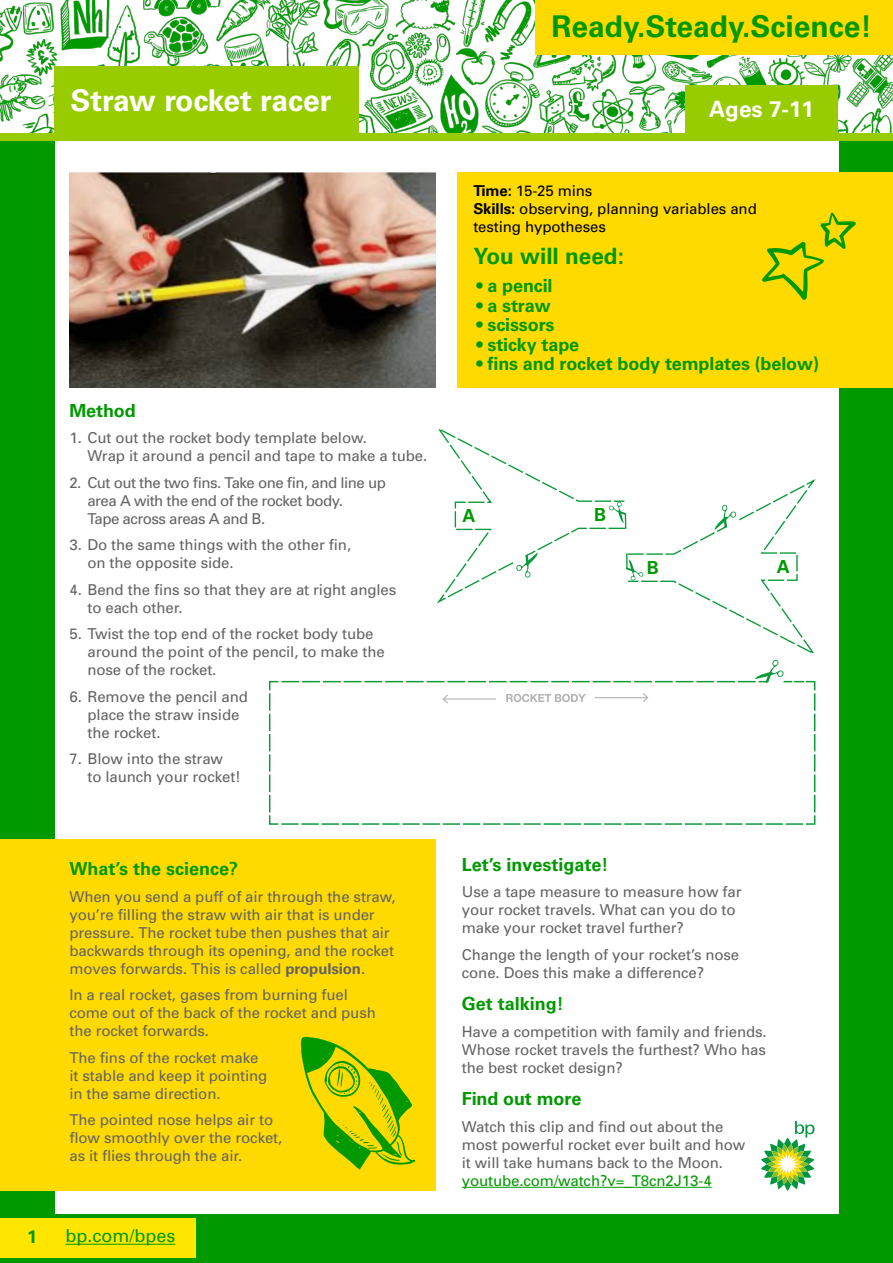
<style>
.page{position:relative;width:893px;height:1263px;background:#fff}
.page>*{position:absolute;margin:0;border:0;box-sizing:border-box;transform-origin:0 0}
.t1{font:700 30px "Univers LT Std";color:#090}
.t2{font:700 30px "Univers LT Std";color:#fff}
.t3{font:700 22.5px "Univers";color:#090}
.t4{font:700 22.5px "Univers";color:#fff}
.t5{font:700 18px "Univers";letter-spacing:-.005em;color:#090}
.t6{font:18px "Univers LT Std";color:#090}
.t7{font:700 18px "Univers LT Std";color:#090}
.t8{font:15px/18px "Univers";letter-spacing:-.005em;color:#646363}
.t9{font:15px/18px "Univers";letter-spacing:-.035em;color:#646363}
.t10{font:15px/18px "Univers";letter-spacing:-.005em;color:#000}
.t11{font:15px "Univers";letter-spacing:-.005em;color:#090}
.s1{font-weight:700}
</style>
<div class="page">
<img style="left:0;top:0;width:893px;height:133px">
<div style="left:0;top:140px;width:893px;height:1123px;background:#090"></div>
<div style="left:0;top:1218px;width:196px;height:40px;background:#ffe600"></div>
<div style="left:55px;top:133px;width:783px;height:1080px;background:#fff"></div>
<hr style="left:65px;top:1244px;width:110px;height:1px;background:#090">
<div style="left:0;top:133px;width:893px;height:7px;background:#9c0"></div>
<svg style="left:761px;top:1121px;width:53px;height:70px"></svg>
<div style="left:55px;top:66px;width:304px;height:67px;background:#9c0"></div>
<div style="left:0;top:840px;width:436px;height:351px;background:#ffda00"></div>
<div style="left:457px;top:172px;width:436px;height:216px;background:#ffda00"></div>
<div style="left:686px;top:85px;width:152px;height:48px;background:#9c0"></div>
<hr style="left:462px;top:1187px;width:250px;height:1px;background:#090">
<svg style="left:762px;top:213px;width:94px;height:87px"></svg>
<div style="left:536px;top:0;width:357px;height:55px;background:#ffda00"></div>
<svg style="left:269px;top:429px;width:547px;height:396px"></svg>
<img style="left:69px;top:172px;width:367px;height:216px">
<svg style="left:301px;top:1037px;width:114px;height:132px"></svg>
<h1 class="t1" style="left:551px;top:8px;width:322px">Ready.Steady.Science!</h1>
<h1 class="t2" style="left:70px;top:83px;width:262px">Straw rocket racer</h1>
<h2 class="t4" style="left:709px;top:96px;width:107px">Ages 7-11</h2>
<p class="t5" style="left:69px;top:400px;width:68px">Method</p>
<p class="t8" style="left:87px;top:429px;width:341px;text-indent:-18px">1. Cut out the rocket body template below.<br>Wrap it around a pencil and tape to make a tube.</p>
<p class="t9" style="left:87px;top:473px;width:300px;text-indent:-18px">2. Cut out the two fins. Take one fin, and line up area A with the end of the rocket body.<br>Tape across areas A and B.</p>
<p class="t8" style="left:87px;top:536px;width:265px;text-indent:-18px">3. Do the same things with the other fin, on the opposite side.</p>
<p class="t8" style="left:87px;top:580px;width:310px;text-indent:-18px">4. Bend the fins so that they are at right angles to each other.</p>
<p class="t8" style="left:87px;top:625px;width:299px;text-indent:-18px">5. Twist the top end of the rocket body tube around the point of the pencil, to make the nose of the rocket.</p>
<p class="t8" style="left:87px;top:687px;width:162px;text-indent:-18px">6. Remove the pencil and place the straw inside the rocket.</p>
<p class="t8" style="left:87px;top:750px;width:155px;text-indent:-18px">7. Blow into the straw<br>to launch your rocket!</p>
<p class="t5" style="left:69px;top:858px;width:170px">What’s the science?</p>
<p class="t8" style="left:69px;top:887px;width:328px">When you send a puff of air through the straw, you’re filling the straw with air that is under pressure. The rocket tube then pushes that air backwards through its opening, and the rocket moves forwards. This is called <span class="s1">propulsion</span>.</p>
<p class="t8" style="left:69px;top:986px;width:308px">In a real rocket, gases from burning fuel come out of the back of the rocket and push the rocket forwards.</p>
<p class="t8" style="left:69px;top:1048px;width:199px">The fins of the rocket make it stable and keep it pointing in the same direction.</p>
<p class="t8" style="left:69px;top:1111px;width:214px">The pointed nose helps air to flow smoothly over the rocket, as it flies through the air.</p>
<p class="t7" style="left:27px;top:1226px;width:12px">1</p>
<p class="t6" style="left:65px;top:1225px;width:111px">bp.com/bpes</p>
<p class="t10" style="left:473px;top:181px;width:285px"><span class="s1">Time:</span> 15-25 mins<br><span class="s1">Skills:</span> observing, planning variables and testing hypotheses</p>
<h2 class="t3" style="left:473px;top:243px;width:152px">You will need:</h2>
<p class="t5" style="left:476px;top:275px;width:78px">• a pencil</p>
<p class="t5" style="left:476px;top:295px;width:76px">• a straw</p>
<p class="t5" style="left:476px;top:314px;width:80px">• scissors</p>
<p class="t5" style="left:476px;top:334px;width:104px">• sticky tape</p>
<p class="t5" style="left:476px;top:353px;width:344px">• fins and rocket body templates (below)</p>
<p class="t7" style="left:463px;top:505px;width:14px">A</p>
<p class="t7" style="left:594px;top:504px;width:14px">B</p>
<p class="t7" style="left:647px;top:557px;width:14px">B</p>
<p class="t7" style="left:777px;top:556px;width:14px">A</p>
<p class="t5" style="left:462px;top:854px;width:148px">Let’s investigate!</p>
<p class="t8" style="left:462px;top:883px;width:281px">Use a tape measure to measure how far your rocket travels. What can you do to make your rocket travel further?</p>
<p class="t8" style="left:462px;top:945px;width:279px">Change the length of your rocket’s nose cone. Does this make a difference?</p>
<p class="t5" style="left:462px;top:993px;width:104px">Get talking!</p>
<p class="t8" style="left:462px;top:1022px;width:306px;text-align:justify">Have a competition with family and friends.<br>Whose rocket travels the furthest? Who has the best rocket design?</p>
<p class="t5" style="left:462px;top:1088px;width:121px">Find out more</p>
<p class="t8" style="left:462px;top:1117px;width:285px">Watch this clip and find out about the most powerful rocket ever built and how it will take humans back to the Moon.</p>
<p class="t11" style="left:462px;top:1171px;width:251px">youtube.com/watch?v=_T8cn2J13-4</p>
</div>
